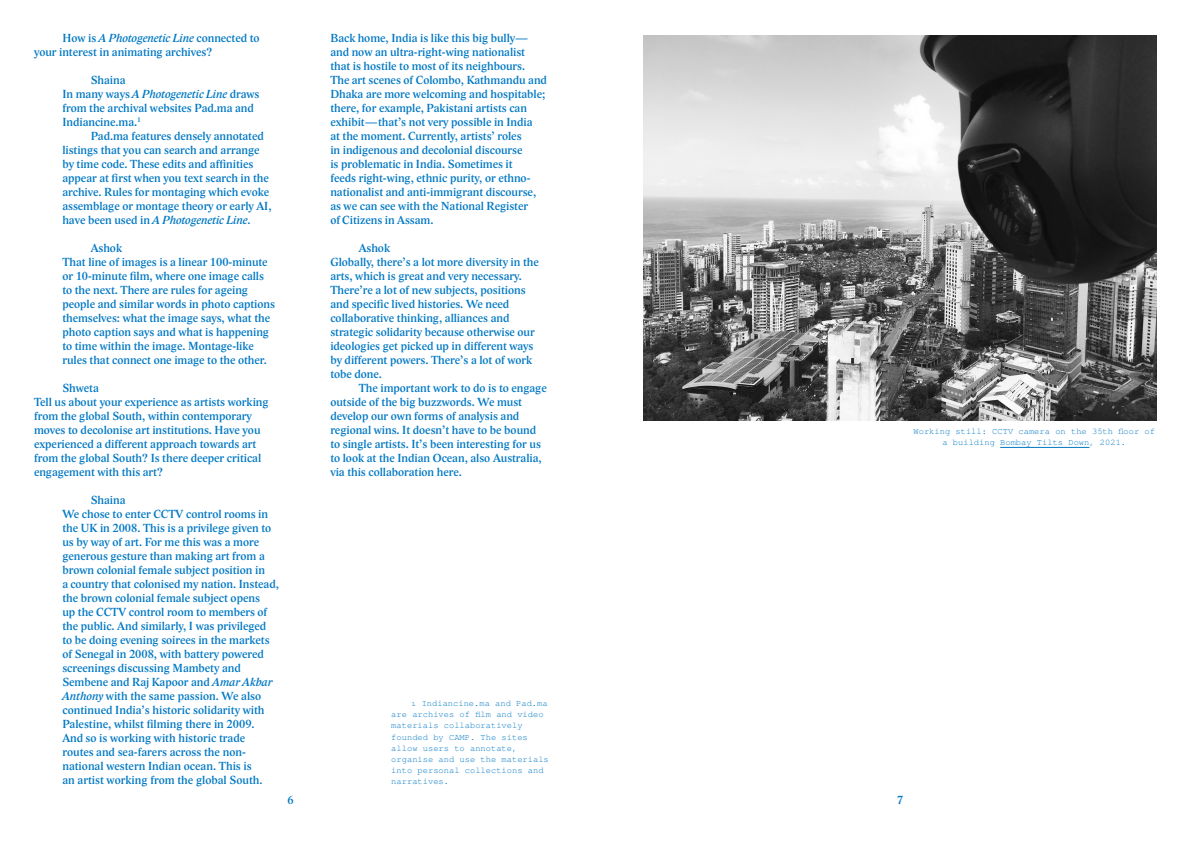
<style>
.page{position:relative;width:1191px;height:842px;background:#fff}
.page>*{position:absolute;margin:0;border:0;box-sizing:border-box;transform-origin:0 0}
.CAMP_Text{font:12px/14px "Lido STF Medium";color:#0078c4}
.CAMP_indent{font:12px/14px "Lido STF Medium";color:#0078c4}
.SK{font:12px/14px "Lido STF Medium";color:#0078c4}
.CAMP{font:12px "Lido STF Medium";color:#0078c4}
.Paragraph_Style_1{font:8.8px/11.2px "Te X Gyre Cursor";color:#0078c4}
.s1{font-style:italic}
.s2{color:#0d7fc7}
</style>
<div class="page">
<img style="left:643px;top:36px;width:514px;height:384px">
<hr style="left:1000px;top:447px;width:89px;height:1px;background:#0078c4">
<p class="SK" style="left:34px;top:32px;width:227px;text-indent:28px">How is <span class="s1">A Photogenetic Line</span> connected to your interest in animating archives?</p>
<p class="CAMP" style="left:91px;top:73px;width:36px">Shaina</p>
<p class="CAMP_Text" style="left:62px;top:88px;width:199px">In many ways <span class="s1">A Photogenetic Line</span> draws from the archival websites Pad.ma and<br>Indiancine.ma.<sup>1</sup></p>
<p class="CAMP_indent" style="left:62px;top:130px;width:211px;text-indent:28px">Pad.ma features densely annotated listings that you can search and arrange by time code. These edits and affinities appear at first when you text search in the archive. Rules for montaging which evoke assemblage or montage theory or early AI, have been used in <span class="s1">A Photogenetic Line</span>.</p>
<p class="CAMP" style="left:91px;top:241px;width:33px">Ashok</p>
<p class="CAMP_Text" style="left:62px;top:256px;width:214px">That line of images is a linear 100-minute or 10-minute film, where one image calls to the next. There are rules for ageing people and similar words in photo captions themselves: what the image says, what the photo caption says and what is happening to time within the image. Montage-like rules that connect one image to the other.</p>
<p class="SK" style="left:34px;top:382px;width:236px;text-indent:28px">Shweta<br>Tell us about your experience as artists working from the global South, within contemporary moves to decolonise art institutions. Have you experienced a different approach towards art from the global South? Is there deeper critical engagement with this art?</p>
<p class="CAMP" style="left:91px;top:493px;width:36px">Shaina</p>
<p class="CAMP_Text" style="left:62px;top:508px;width:218px">We chose to enter CCTV control rooms in the UK in 2008. This is a privilege given to us by way of art. For me this was a more generous gesture than making art from a brown colonial female subject position in<br>a country that colonised my nation. Instead, the brown colonial female subject opens<br>up the CCTV control room to members of the public. And similarly, I was privileged to be doing evening soirees in the markets of Senegal in 2008, with battery powered screenings discussing Mambety and Sembene and Raj Kapoor and <span class="s1">Amar Akbar Anthony</span> with the same passion. We also continued India’s historic solidarity with Palestine, whilst filming there in 2009.<br>And so is working with historic trade routes and sea-farers across the non&shy;national western Indian ocean. This is<br>an artist working from the global South.</p>
<p class="CAMP_Text" style="left:330px;top:32px;width:218px">Back home, India is like this big bully— and now an ultra-right-wing nationalist that is hostile to most of its neighbours.<br>The art scenes of Colombo, Kathmandu and Dhaka are more welcoming and hospitable; there, for example, Pakistani artists can exhibit—that’s not very possible in India<br>at the moment. Currently, artists’ roles<br>in indigenous and decolonial discourse<br>is problematic in India. Sometimes it<br>feeds right-wing, ethnic purity, or ethno&shy;nationalist and anti-immigrant discourse, as we can see with the National Register<br>of Citizens in Assam.</p>
<p class="CAMP" style="left:359px;top:241px;width:33px">Ashok</p>
<p class="CAMP_Text" style="left:330px;top:256px;width:210px">Globally, there’s a lot more diversity in the arts, which is great and very necessary.<br>There’re a lot of new subjects, positions and specific lived histories. We need collaborative thinking, alliances and strategic solidarity because otherwise our ideologies get picked up in different ways by different powers. There’s a lot of work tobe done.</p>
<p class="CAMP_indent" style="left:330px;top:382px;width:218px;text-indent:28px">The important work to do is to engage outside of the big buzzwords. We must develop our own forms of analysis and regional wins. It doesn’t have to be bound to single artists. It’s been interesting for us to look at the Indian Ocean, also Australia, via this collaboration here.</p>
<p class="Paragraph_Style_1" style="left:391px;top:697px;width:159px;text-indent:20px">1 Indiancine.ma and Pad.ma are archives of film and video materials collaboratively founded by CAMP. The sites allow users to annotate, organise and use the materials into personal collections and narratives.</p>
<p class="CAMP_Text" style="left:287px;top:793px;width:8px">6</p>
<p class="CAMP_Text" style="left:897px;top:793px;width:8px">7</p>
<p class="Paragraph_Style_1" style="left:913px;top:425px;width:243px;text-align:center">Working still: CCTV camera on the 35th floor of a building Bombay Tilts Down<span class="s2">,</span> 2021.</p>
</div>
